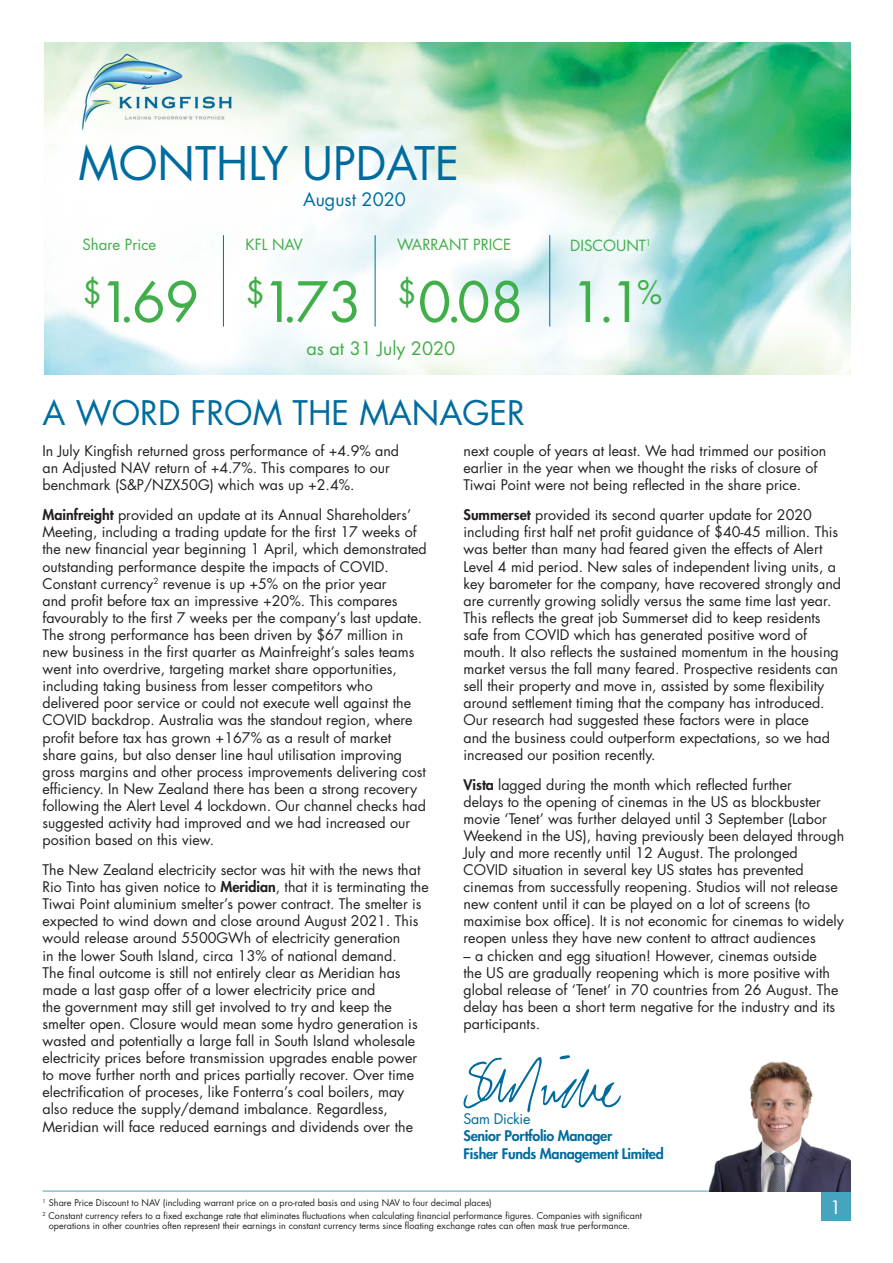
<style>
.page{position:relative;width:893px;height:1263px;background:#fff}
.page>*{position:absolute;margin:0;border:0;box-sizing:border-box;transform-origin:0 0}
.t1{font:54px "Futura Std";color:#40ae49}
.t2{font:45px "Futura Std";color:#006c9e}
.t3{font:33px "Futura Std";color:#006c9e}
.t4{font:31.5px "Futura Std";color:#40ae49}
.t5{font:18px "Futura Std";color:#40ae49}
.t6{font:18px "Futura Std";color:#006c9e}
.t7{font:18px "Futura Std";color:#fff}
.t8{font:15px "Futura Std";color:#40ae49}
.t9{font:14.25px/17.1px "Futura Std";color:#231f20}
.t10{font:800 14.25px/17.1px "Futura Std";letter-spacing:-.02em;color:#006c9e}
.t11{font:14.25px "Futura Std";letter-spacing:-.02em;color:#006c9e}
.t12{font:9px/12.6px "Futura Std";color:#231f20}
.t13{font:8.7px "Futura Std";color:#40ae49}
.s1{font-weight:800}
</style>
<div class="page">
<hr style="left:43px;top:1191px;width:807px;height:1px;background:#46a4bf">
<div style="left:821px;top:1191px;width:29px;height:29px;background:#46a4bf"></div>
<img style="left:44px;top:43px;width:806px;height:332px">
<hr style="left:223px;top:235px;width:1px;height:92px;background:#006c9e">
<hr style="left:375px;top:235px;width:1px;height:92px;background:#006c9e">
<hr style="left:549px;top:235px;width:1px;height:92px;background:#006c9e">
<svg style="left:463px;top:1055px;width:158px;height:57px"></svg>
<img style="left:710px;top:1061px;width:140px;height:130px">
<h2 class="t2" style="left:78px;top:135px;width:382px">MONTHLY UPDATE</h2>
<p class="t6" style="left:303px;top:188px;width:104px">August 2020</p>
<p class="t8" style="left:245px;top:235px;width:59px">KFL NAV</p>
<h1 class="t1" style="left:245px;top:268px;width:118px"><sup>$</sup>1.73</h1>
<p class="t8" style="left:82px;top:235px;width:75px">Share Price</p>
<p class="t8" style="left:570px;top:235px;width:77px">DISCOUNT</p>
<p class="t8" style="left:397px;top:235px;width:116px">WARRANT PRICE</p>
<p class="t13" style="left:646px;top:237px;width:7px">1</p>
<h1 class="t1" style="left:570px;top:268px;width:74px">1.1</h1>
<h1 class="t1" style="left:82px;top:268px;width:118px"><sup>$</sup>1.69</h1>
<h3 class="t4" style="left:397px;top:272px;width:21px">$</h3>
<h3 class="t4" style="left:637px;top:272px;width:27px">%</h3>
<h1 class="t1" style="left:418px;top:268px;width:107px">0.08</h1>
<p class="t5" style="left:306px;top:337px;width:150px">as at 31 July 2020</p>
<h3 class="t3" style="left:43px;top:392px;width:484px">A WORD FROM THE MANAGER</h3>
<p class="t9" style="left:43px;top:442px;width:358px">In July Kingfish returned gross performance of +4.9% and an Adjusted NAV return of +4.7%. This compares to our benchmark (S&amp;P/NZX50G) which was up +2.4%.</p>
<p class="t9" style="left:43px;top:507px;width:386px"><span class="s1">Mainfreight</span> provided an update at its Annual Shareholders’ Meeting, including a trading update for the first 17 weeks of the new financial year beginning 1 April, which demonstrated outstanding performance despite the impacts of COVID.<br>Constant currency<sup>2</sup> revenue is up +5% on the prior year<br>and profit before tax an impressive +20%. This compares favourably to the first 7 weeks per the company’s last update.<br>The strong performance has been driven by $67 million in new business in the first quarter as Mainfreight’s sales teams went into overdrive, targeting market share opportunities, including taking business from lesser competitors who delivered poor service or could not execute well against the COVID backdrop. Australia was the standout region, where profit before tax has grown +167% as a result of market share gains, but also denser line haul utilisation improving gross margins and other process improvements delivering cost efficiency. In New Zealand there has been a strong recovery following the Alert Level 4 lockdown. Our channel checks had suggested activity had improved and we had increased our position based on this view.</p>
<p class="t9" style="left:43px;top:861px;width:388px">The New Zealand electricity sector was hit with the news that Rio Tinto has given notice to <span class="s1">Meridian</span>, that it is terminating the Tiwai Point aluminium smelter’s power contract. The smelter is expected to wind down and close around August 2021. This would release around 5500GWh of electricity generation<br>in the lower South Island, circa 13% of national demand.<br>The final outcome is still not entirely clear as Meridian has made a last gasp offer of a lower electricity price and<br>the government may still get involved to try and keep the smelter open. Closure would mean some hydro generation is wasted and potentially a large fall in South Island wholesale electricity prices before transmission upgrades enable power to move further north and prices partially recover. Over time electrification of proceses, like Fonterra’s coal boilers, may also reduce the supply/demand imbalance. Regardless, Meridian will face reduced earnings and dividends over the</p>
<p class="t9" style="left:463px;top:442px;width:364px">next couple of years at least. We had trimmed our position earlier in the year when we thought the risks of closure of<br>Tiwai Point were not being reflected in the share price.</p>
<p class="t9" style="left:463px;top:507px;width:379px"><span class="s1">Summerset</span> provided its second quarter update for 2020 including first half net profit guidance of $40-45 million. This was better than many had feared given the effects of Alert Level 4 mid period. New sales of independent living units, a key barometer for the company, have recovered strongly and are currently growing solidly versus the same time last year.<br>This reflects the great job Summerset did to keep residents safe from COVID which has generated positive word of mouth. It also reflects the sustained momentum in the housing market versus the fall many feared. Prospective residents can sell their property and move in, assisted by some flexibility around settlement timing that the company has introduced.<br>Our research had suggested these factors were in place<br>and the business could outperform expectations, so we had increased our position recently.</p>
<p class="t9" style="left:463px;top:776px;width:382px"><span class="s1">Vista</span> lagged during the month which reflected further<br>delays to the opening of cinemas in the US as blockbuster movie ‘Tenet’ was further delayed until 3 September (Labor Weekend in the US), having previously been delayed through July and more recently until 12 August. The prolonged COVID situation in several key US states has prevented cinemas from successfully reopening. Studios will not release new content until it can be played on a lot of screens (to maximise box office). It is not economic for cinemas to widely reopen unless they have new content to attract audiences</p>
<p class="t9" style="left:463px;top:947px;width:376px">– a chicken and egg situation! However, cinemas outside the US are gradually reopening which is more positive with global release of ‘Tenet’ in 70 countries from 26 August. The delay has been a short term negative for the industry and its participants.</p>
<p class="t11" style="left:463px;top:1110px;width:68px">Sam Dickie</p>
<p class="t10" style="left:463px;top:1127px;width:202px">Senior Portfolio Manager<br>Fisher Funds Management Limited</p>
<p class="t12" style="left:43px;top:1197px;width:601px"><sup>1</sup> Share Price Discount to NAV (including warrant price on a pro-rated basis and using NAV to four decimal places)<br><sup>2</sup> Constant currency refers to a fixed exchange rate that eliminates fluctuations when calculating financial performance figures. Companies with significant</p>
<p class="t12" style="left:49px;top:1220px;width:583px">operations in other countries often represent their earnings in constant currency terms since floating exchange rates can often mask true performance.</p>
<p class="t7" style="left:830px;top:1195px;width:13px">1</p>
</div>
